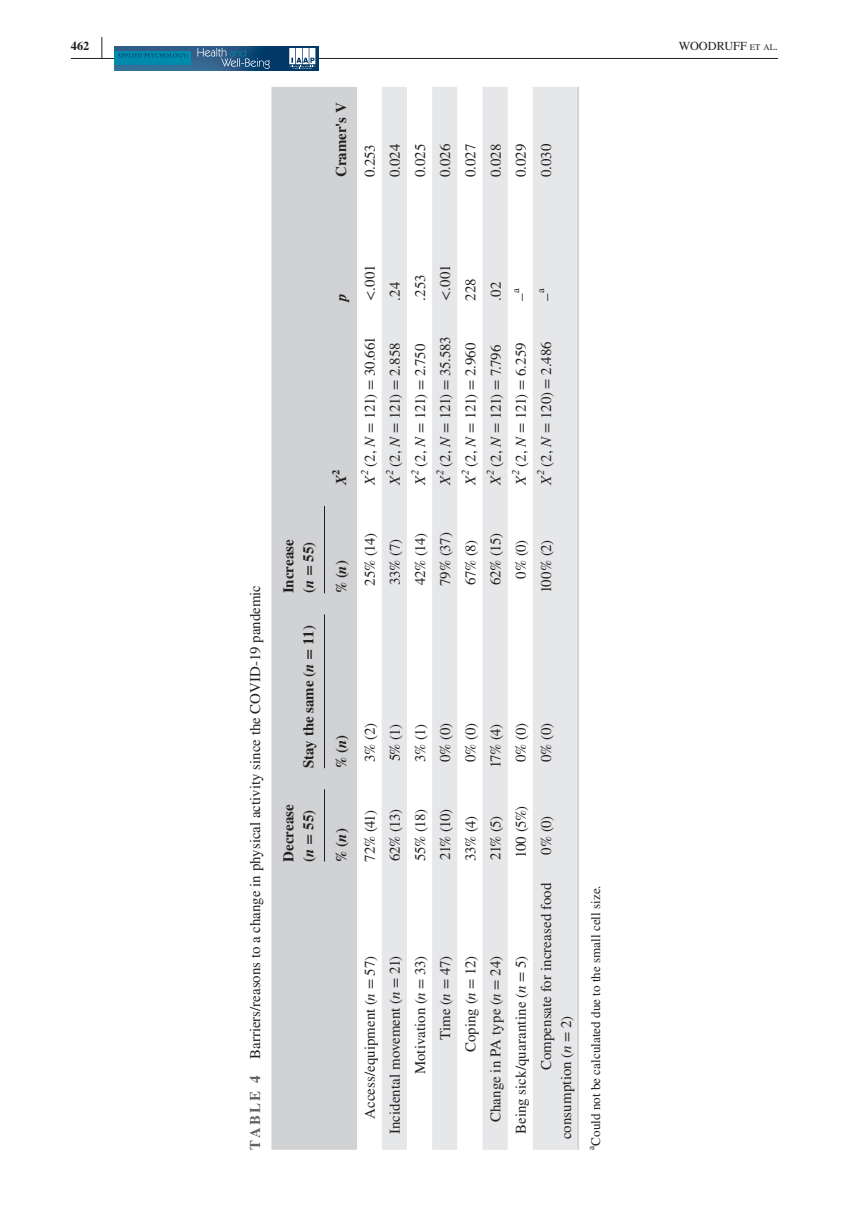
<style>
.page{position:relative;width:849px;height:1221px;background:#fff}
.page>*{position:absolute;margin:0;border:0;box-sizing:border-box;transform-origin:0 0}
.t1{font:700 30.28px "STIX";color:#231f20;scale:.36 1}
.t2{font:14.88px/20.1px "STIX";color:#231f20}
.t3{font:700 14.88px/20.1px "STIX";color:#231f20}
.t4{font:italic 700 14.88px "STIX";color:#231f20}
.t5{font:italic 14.88px "STIX";color:#231f20}
.t6{font:13.12px "STIX";color:#231f20}
.t7{font:12.25px "STIX";color:#231f20}
.t8{font:700 12.25px "STIX";color:#231f20}
.t9{font:10.33px "STIX";color:#231f20}
.t10{font:700 10.33px "STIX";color:#231f20}
.t11{font:italic 10.33px "STIX";color:#231f20}
.t12{font:9.1px "STIX";color:#231f20}
.s1{font-size:8.58px}
.s2{font-weight:700;color:#636366}
.s3{font-style:italic}
</style>
<div class="page">
<hr style="left:71px;top:58px;width:706px;height:1px;background:#231f20">
<img style="left:115px;top:46px;width:203px;height:25px">
<svg style="left:197px;top:48px;width:73px;height:21px;background:#37668d"></svg>
<div style="left:115px;top:52px;width:76px;height:13px;background:#008aac"></div>
<svg style="left:118px;top:53px;width:68px;height:4px"></svg>
<svg style="left:289px;top:48px;width:26px;height:21px"></svg>
<div style="left:271px;top:87px;width:86px;height:1062px;background:#d1d2d4"></div>
<svg style="left:382px;top:87px;width:195px;height:1062px;fill:#e6e7e9"></svg>
<hr style="left:577px;top:872px;width:2px;height:277px;background:#d1d2d4">
<hr style="left:577px;top:778px;width:2px;height:94px;background:#d1d2d4">
<hr style="left:577px;top:604px;width:2px;height:174px;background:#d1d2d4">
<hr style="left:577px;top:495px;width:2px;height:109px;background:#d1d2d4">
<hr style="left:577px;top:311px;width:2px;height:184px;background:#d1d2d4">
<hr style="left:577px;top:188px;width:2px;height:123px;background:#d1d2d4">
<hr style="left:577px;top:87px;width:2px;height:101px;background:#d1d2d4">
<hr style="left:324px;top:789px;width:1px;height:72px;background:#231f20">
<hr style="left:324px;top:614px;width:1px;height:154px;background:#231f20">
<hr style="left:324px;top:506px;width:1px;height:87px;background:#231f20">
<p class="t8" style="left:71px;top:39px;width:20px">462</p>
<h1 class="t1" style="left:101px;top:30px;width:8px">|</h1>
<p class="t7" style="left:678px;top:38px;width:100px">WOODRUFF <span class="s1">et al</span>.</p>
<p class="t3" style="left:331px;top:177px;width:76px;rotate:-90deg">Cramer's V</p>
<p class="t2" style="left:360px;top:177px;width:34px;rotate:-90deg">0.253</p>
<p class="t2" style="left:386px;top:177px;width:35px;rotate:-90deg">0.024</p>
<p class="t2" style="left:411px;top:177px;width:35px;rotate:-90deg">0.025</p>
<p class="t2" style="left:436px;top:177px;width:35px;rotate:-90deg">0.026</p>
<p class="t2" style="left:461px;top:177px;width:35px;rotate:-90deg">0.027</p>
<p class="t2" style="left:486px;top:177px;width:35px;rotate:-90deg">0.028</p>
<p class="t2" style="left:511px;top:177px;width:35px;rotate:-90deg">0.029</p>
<p class="t2" style="left:536px;top:177px;width:35px;rotate:-90deg">0.030</p>
<p class="t2" style="left:246px;top:1149px;width:566px;rotate:-90deg"><span class="s2">TABLE 4</span> Barriers/reasons to a change in physical activity since the COVID-19 pandemic</p>
<p class="t4" style="left:331px;top:300px;width:11px;rotate:-90deg">p</p>
<p class="t2" style="left:360px;top:300px;width:37px;rotate:-90deg">&lt;.001</p>
<p class="t2" style="left:386px;top:300px;width:20px;rotate:-90deg">.24</p>
<p class="t2" style="left:411px;top:300px;width:27px;rotate:-90deg">.253</p>
<p class="t2" style="left:436px;top:300px;width:37px;rotate:-90deg">&lt;.001</p>
<p class="t2" style="left:461px;top:300px;width:24px;rotate:-90deg">228</p>
<p class="t2" style="left:486px;top:300px;width:20px;rotate:-90deg">.02</p>
<p class="t9" style="left:508px;top:293px;width:6px;rotate:-90deg">a</p>
<p class="t2" style="left:511px;top:300px;width:9px;rotate:-90deg">–</p>
<p class="t9" style="left:533px;top:293px;width:6px;rotate:-90deg">a</p>
<p class="t2" style="left:536px;top:300px;width:9px;rotate:-90deg">–</p>
<p class="t10" style="left:330px;top:475px;width:7px;rotate:-90deg">2</p>
<p class="t4" style="left:331px;top:485px;width:12px;rotate:-90deg">X</p>
<p class="t2" style="left:360px;top:485px;width:150px;rotate:-90deg"><span class="s3">X</span><sup>2</sup> (2, <span class="s3">N</span> = 121) = 30.661</p>
<p class="t2" style="left:386px;top:485px;width:143px;rotate:-90deg"><span class="s3">X</span><sup>2</sup> (2, <span class="s3">N</span> = 121) = 2.858</p>
<p class="t2" style="left:411px;top:485px;width:142px;rotate:-90deg"><span class="s3">X</span><sup>2</sup> (2, <span class="s3">N</span> = 121) = 2.750</p>
<p class="t2" style="left:436px;top:485px;width:150px;rotate:-90deg"><span class="s3">X</span><sup>2</sup> (2, <span class="s3">N</span> = 121) = 35.583</p>
<p class="t2" style="left:461px;top:485px;width:144px;rotate:-90deg"><span class="s3">X</span><sup>2</sup> (2, <span class="s3">N</span> = 121) = 2.960</p>
<p class="t2" style="left:486px;top:485px;width:142px;rotate:-90deg"><span class="s3">X</span><sup>2</sup> (2, <span class="s3">N</span> = 121) = 7.796</p>
<p class="t2" style="left:511px;top:466px;width:125px;rotate:-90deg">(2, <span class="s3">N</span> = 121) = 6.259</p>
<p class="t11" style="left:508px;top:475px;width:7px;rotate:-90deg">2</p>
<p class="t5" style="left:510px;top:485px;width:12px;rotate:-90deg">X</p>
<p class="t2" style="left:536px;top:485px;width:145px;rotate:-90deg"><span class="s3">X</span><sup>2</sup> (2, <span class="s3">N</span> = 120) = 2.486</p>
<p class="t3" style="left:278px;top:593px;width:55px;rotate:-90deg">Increase (<span class="s3">n</span> = 55)</p>
<p class="t3" style="left:298px;top:768px;width:144px;rotate:-90deg">Stay the same (<span class="s3">n</span> = 11)</p>
<p class="t3" style="left:278px;top:861px;width:58px;rotate:-90deg">Decrease (<span class="s3">n</span> = 55)</p>
<p class="t3" style="left:331px;top:593px;width:35px;rotate:-90deg">% (<span class="s3">n</span>)</p>
<p class="t2" style="left:360px;top:585px;width:53px;rotate:-90deg">25% (14)</p>
<p class="t2" style="left:386px;top:585px;width:48px;rotate:-90deg">33% (7)</p>
<p class="t2" style="left:411px;top:585px;width:53px;rotate:-90deg">42% (14)</p>
<p class="t2" style="left:436px;top:585px;width:55px;rotate:-90deg">79% (37)</p>
<p class="t2" style="left:461px;top:585px;width:47px;rotate:-90deg">67% (8)</p>
<p class="t2" style="left:486px;top:585px;width:54px;rotate:-90deg">62% (15)</p>
<p class="t2" style="left:511px;top:578px;width:40px;rotate:-90deg">0% (0)</p>
<p class="t2" style="left:536px;top:593px;width:55px;rotate:-90deg">100% (2)</p>
<p class="t3" style="left:331px;top:768px;width:35px;rotate:-90deg">% (<span class="s3">n</span>)</p>
<p class="t2" style="left:360px;top:761px;width:40px;rotate:-90deg">3% (2)</p>
<p class="t2" style="left:386px;top:761px;width:39px;rotate:-90deg">5% (1)</p>
<p class="t2" style="left:411px;top:761px;width:39px;rotate:-90deg">3% (1)</p>
<p class="t2" style="left:436px;top:762px;width:40px;rotate:-90deg">0% (0)</p>
<p class="t2" style="left:461px;top:762px;width:40px;rotate:-90deg">0% (0)</p>
<p class="t2" style="left:486px;top:768px;width:46px;rotate:-90deg">17% (4)</p>
<p class="t2" style="left:511px;top:762px;width:40px;rotate:-90deg">0% (0)</p>
<p class="t2" style="left:536px;top:762px;width:40px;rotate:-90deg">0% (0)</p>
<p class="t3" style="left:331px;top:861px;width:35px;rotate:-90deg">% (<span class="s3">n</span>)</p>
<p class="t2" style="left:360px;top:861px;width:53px;rotate:-90deg">72% (41)</p>
<p class="t2" style="left:386px;top:861px;width:54px;rotate:-90deg">62% (13)</p>
<p class="t2" style="left:411px;top:861px;width:53px;rotate:-90deg">55% (18)</p>
<p class="t2" style="left:436px;top:860px;width:52px;rotate:-90deg">21% (10)</p>
<p class="t2" style="left:360px;top:1118px;width:164px;rotate:-90deg">Access/equipment (<span class="s3">n</span> = 57)</p>
<p class="t2" style="left:386px;top:1134px;width:180px;rotate:-90deg">Incidental movement (<span class="s3">n</span> = 21)</p>
<p class="t2" style="left:411px;top:1074px;width:120px;rotate:-90deg">Motivation (<span class="s3">n</span> = 33)</p>
<p class="t2" style="left:436px;top:1040px;width:86px;rotate:-90deg">Time (<span class="s3">n</span> = 47)</p>
<p class="t2" style="left:461px;top:861px;width:46px;rotate:-90deg">33% (4)</p>
<p class="t2" style="left:486px;top:860px;width:46px;rotate:-90deg">21% (5)</p>
<p class="t2" style="left:461px;top:1052px;width:98px;rotate:-90deg">Coping (<span class="s3">n</span> = 12)</p>
<p class="t2" style="left:486px;top:1122px;width:168px;rotate:-90deg">Change in PA type (<span class="s3">n</span> = 24)</p>
<p class="t2" style="left:511px;top:858px;width:54px;rotate:-90deg">100 (5%)</p>
<p class="t2" style="left:511px;top:1133px;width:179px;rotate:-90deg">Being sick/quarantine (<span class="s3">n</span> = 5)</p>
<p class="t2" style="left:536px;top:854px;width:40px;rotate:-90deg">0% (0)</p>
<p class="t2" style="left:536px;top:1139px;width:258px;text-indent:69px;rotate:-90deg">Compensate for increased food consumption (<span class="s3">n</span> = 2)</p>
<p class="t6" style="left:586px;top:1145px;width:262px;rotate:-90deg">Could not be calculated due to the small cell size.</p>
<p class="t12" style="left:584px;top:1149px;width:6px;rotate:-90deg">a</p>
</div>
